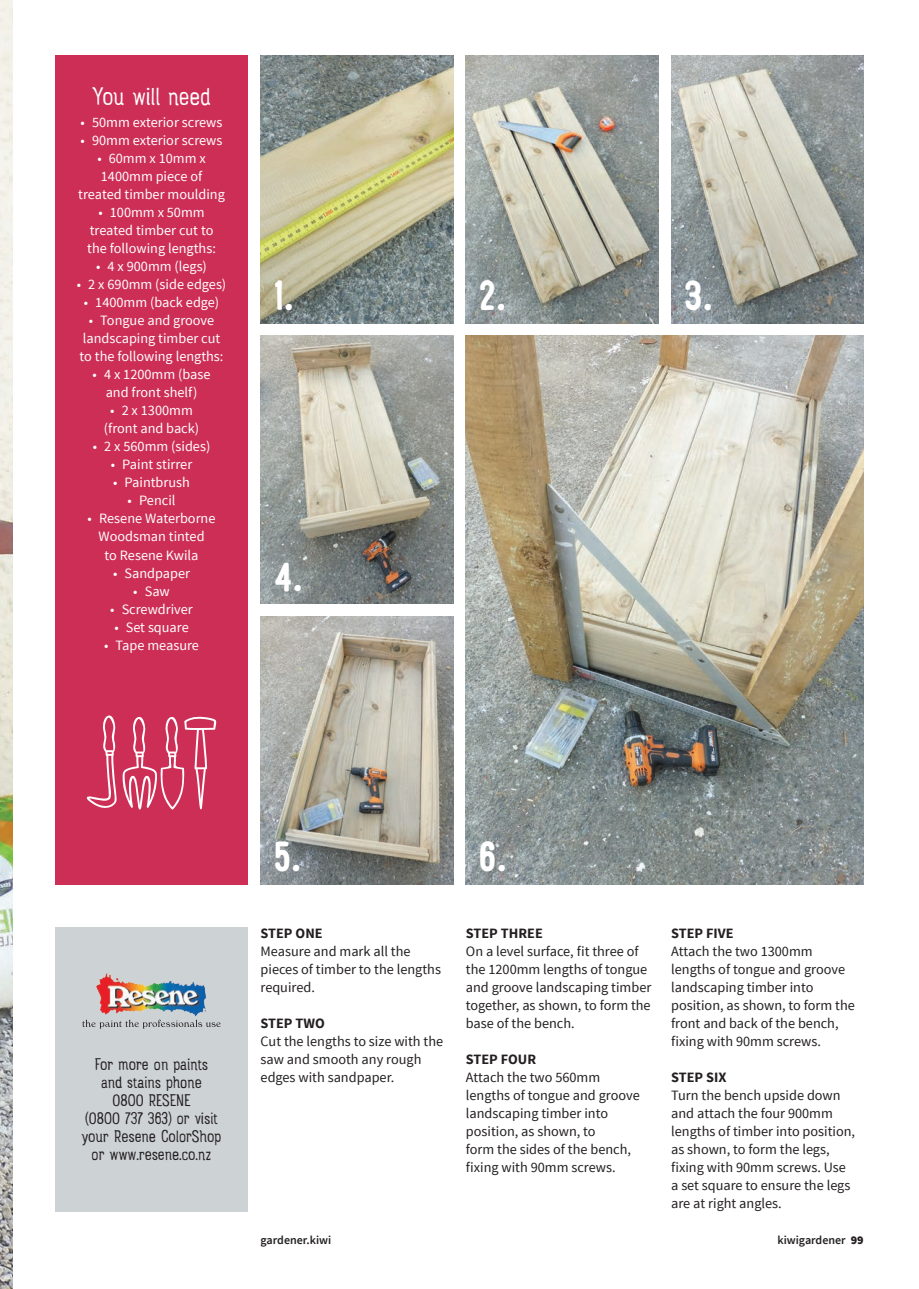
<style>
.page{position:relative;width:919px;height:1289px;background:#fff}
.page>*{position:absolute;margin:0;border:0;box-sizing:border-box;transform-origin:0 0}
.t1{font:45px "Rainier North 700";color:#fff}
.t2{font:27px "Rainier North 300";letter-spacing:-.005em;color:#fff}
.t3{font:18px/18px "Rainier North 300";color:#231f20;text-align:center}
.t4{font:14.25px/18px "Source Sans Pro";color:#231f20}
.t5{font:14.25px/18px "Source Sans Pro";color:#fff;text-align:center}
.t6{font:700 14.25px "Source Sans Pro";color:#231f20}
.t7{font:600 12px "Source Sans Pro";color:#231f20}
.s1{font-weight:900}
</style>
<div class="page">
<img style="left:0;top:0;width:13px;height:1288px">
<div style="left:55px;top:55px;width:193px;height:829px;background:#cd2e56"></div>
<div style="left:55px;top:927px;width:193px;height:284px;background:#cdd2d4"></div>
<img style="left:96px;top:973px;width:110px;height:43px">
<svg style="left:82px;top:1019px;width:139px;height:9px"></svg>
<img style="left:260px;top:55px;width:193px;height:268px">
<img style="left:466px;top:55px;width:192px;height:268px">
<img style="left:671px;top:55px;width:192px;height:268px">
<img style="left:260px;top:336px;width:193px;height:268px">
<img style="left:260px;top:616px;width:193px;height:268px">
<img style="left:466px;top:336px;width:397px;height:548px">
<svg style="left:86px;top:715px;width:130px;height:94px"></svg>
<h2 class="t2" style="left:93px;top:81px;width:119px">You will need</h2>
<p class="t5" style="left:81px;top:114px;width:143px">• 50mm exterior screws</p>
<p class="t5" style="left:81px;top:132px;width:143px">• 90mm exterior screws</p>
<p class="t5" style="left:78px;top:150px;width:148px">• 60mm x 10mm x<br>1400mm piece of treated timber moulding</p>
<p class="t5" style="left:87px;top:204px;width:130px">• 100mm x 50mm treated timber cut to the following lengths:</p>
<p class="t5" style="left:96px;top:258px;width:112px">• 4 x 900mm (legs)</p>
<p class="t5" style="left:77px;top:276px;width:151px">• 2 x 690mm (side edges)</p>
<p class="t5" style="left:84px;top:294px;width:137px">• 1400mm (back edge)</p>
<p class="t5" style="left:80px;top:312px;width:145px">• Tongue and groove landscaping timber cut to the following lengths:</p>
<p class="t5" style="left:93px;top:366px;width:119px">• 4 x 1200mm (base and front shelf)</p>
<p class="t5" style="left:104px;top:402px;width:97px">• 2 x 1300mm (front and back)</p>
<p class="t5" style="left:93px;top:438px;width:119px">• 2 x 560mm (sides)</p>
<p class="t5" style="left:111px;top:456px;width:83px">• Paint stirrer</p>
<p class="t5" style="left:113px;top:474px;width:78px">• Paintbrush</p>
<p class="t5" style="left:128px;top:492px;width:49px">• Pencil</p>
<p class="t5" style="left:88px;top:510px;width:129px">• Resene Waterborne<br>Woodsman tinted<br>to Resene Kwila</p>
<p class="t5" style="left:113px;top:564px;width:78px">• Sandpaper</p>
<p class="t5" style="left:133px;top:582px;width:38px">• Saw</p>
<p class="t5" style="left:110px;top:600px;width:84px">• Screwdriver</p>
<p class="t5" style="left:114px;top:618px;width:76px">• Set square</p>
<p class="t5" style="left:104px;top:636px;width:96px">• Tape measure</p>
<h1 class="t1" style="left:273px;top:270px;width:22px">1.</h1>
<h1 class="t1" style="left:478px;top:270px;width:29px">2.</h1>
<h1 class="t1" style="left:684px;top:270px;width:30px">3.</h1>
<h1 class="t1" style="left:273px;top:550px;width:31px">4.</h1>
<p class="t3" style="left:82px;top:1055px;width:141px">For more on paints<br>and stains phone<br>0800 Resene<br>(0800 737 363) or visit your Resene ColorShop or www.resene.co.nz</p>
<h1 class="t1" style="left:273px;top:830px;width:29px">5.</h1>
<h1 class="t1" style="left:478px;top:830px;width:30px">6.</h1>
<p class="t6" style="left:260px;top:923px;width:64px">STEP ONE</p>
<p class="t4" style="left:260px;top:942px;width:182px">Measure and mark all the pieces of timber to the lengths required.</p>
<p class="t6" style="left:260px;top:1013px;width:64px">STEP TWO</p>
<p class="t4" style="left:260px;top:1032px;width:184px">Cut the lengths to size with the saw and smooth any rough edges with sandpaper.</p>
<p class="t6" style="left:466px;top:923px;width:78px">STEP THREE</p>
<p class="t4" style="left:466px;top:942px;width:187px">On a level surface, fit three of the 1200mm lengths of tongue and groove landscaping timber together, as shown, to form the base of the bench.</p>
<p class="t6" style="left:466px;top:1049px;width:72px">STEP FOUR</p>
<p class="t4" style="left:466px;top:1068px;width:175px">Attach the two 560mm lengths of tongue and groove landscaping timber into position, as shown, to<br>form the sides of the bench, fixing with 90mm screws.</p>
<p class="t6" style="left:671px;top:923px;width:64px">STEP FIVE</p>
<p class="t4" style="left:671px;top:942px;width:185px">Attach the two 1300mm lengths of tongue and groove landscaping timber into position, as shown, to form the front and back of the bench, fixing with 90mm screws.</p>
<p class="t6" style="left:671px;top:1067px;width:57px">STEP SIX</p>
<p class="t4" style="left:671px;top:1086px;width:185px">Turn the bench upside down and attach the four 900mm lengths of timber into position, as shown, to form the legs, fixing with 90mm screws. Use a set square to ensure the legs are at right angles.</p>
<p class="t7" style="left:260px;top:1232px;width:72px">gardener.kiwi</p>
<p class="t7" style="left:777px;top:1232px;width:88px">kiwigardener <span class="s1">99</span></p>
</div>
